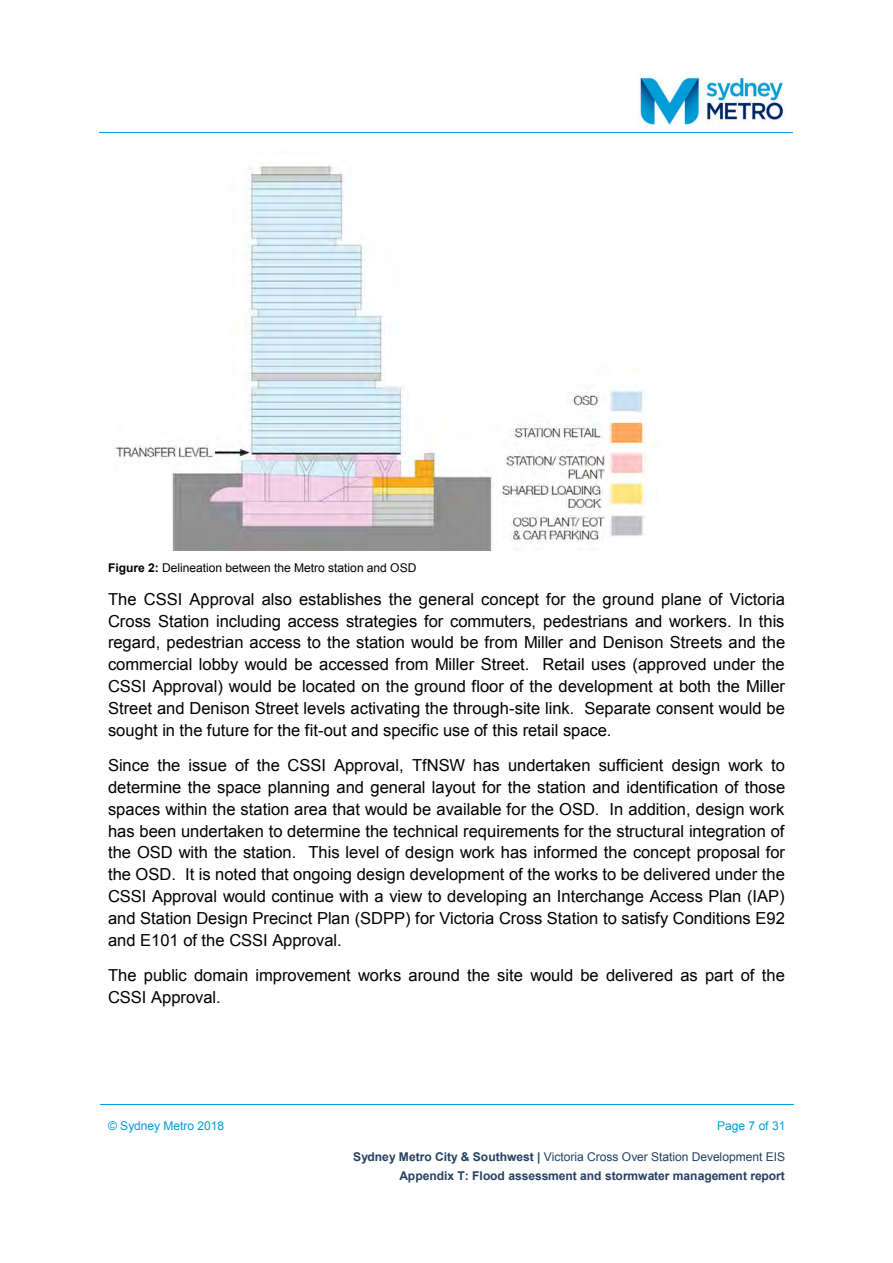
<style>
.page{position:relative;width:893px;height:1263px;background:#fff}
.page>*{position:absolute;margin:0;border:0;box-sizing:border-box;transform-origin:0 0}
.t1{font:16.5px/21.8px "Arial";color:#000;text-align:justify}
.t2{font:700 12px/18.3px "Arial";color:#244061;text-align:right}
.t3{font:12px "Arial";letter-spacing:-.005em;color:#000}
.t4{font:12px "Arial";letter-spacing:-.005em;color:#009ed6}
.s1{font-weight:700}
.s2{font-weight:400}
</style>
<div class="page">
<hr style="left:100px;top:1105px;width:146px;height:1px;background:#009ed6">
<hr style="left:247px;top:1105px;width:393px;height:1px;background:#009ed6">
<hr style="left:640px;top:1105px;width:153px;height:1px;background:#009ed6">
<hr style="left:100px;top:132px;width:529px;height:1px;background:#009ed6">
<hr style="left:629px;top:132px;width:164px;height:1px;background:#009ed6">
<img style="left:638px;top:77px;width:146px;height:48px">
<img style="left:116px;top:165px;width:543px;height:386px">
<p class="t3" style="left:108px;top:560px;width:310px"><span class="s1">Figure 2:</span> Delineation between the Metro station and OSD</p>
<p class="t1" style="left:108px;top:588px;width:679px">The CSSI Approval also establishes the general concept for the ground plane of Victoria Cross Station including access strategies for commuters, pedestrians and workers. In this regard, pedestrian access to the station would be from Miller and Denison Streets and the commercial lobby would be accessed from Miller Street. Retail uses (approved under the CSSI Approval) would be located on the ground floor of the development at both the Miller Street and Denison Street levels activating the through-site link. Separate consent would be sought in the future for the fit-out and specific use of this retail space.</p>
<p class="t1" style="left:108px;top:755px;width:679px">Since the issue of the CSSI Approval, TfNSW has undertaken sufficient design work to determine the space planning and general layout for the station and identification of those spaces within the station area that would be available for the OSD. In addition, design work has been undertaken to determine the technical requirements for the structural integration of the OSD with the station. This level of design work has informed the concept proposal for the OSD. It is noted that ongoing design development of the works to be delivered under the CSSI Approval would continue with a view to developing an Interchange Access Plan (IAP) and Station Design Precinct Plan (SDPP) for Victoria Cross Station to satisfy Conditions E92 and E101 of the CSSI Approval.</p>
<p class="t1" style="left:108px;top:965px;width:678px">The public domain improvement works around the site would be delivered as part of the<br>CSSI Approval.</p>
<p class="t4" style="left:108px;top:1118px;width:118px">© Sydney Metro 2018</p>
<p class="t4" style="left:717px;top:1118px;width:70px">Page 7 of 31</p>
<p class="t2" style="left:353px;top:1148px;width:434px">Sydney Metro City &amp; Southwest | <span class="s2">Victoria Cross Over Station Development EIS<br></span>Appendix T: Flood assessment and stormwater management report</p>
</div>
